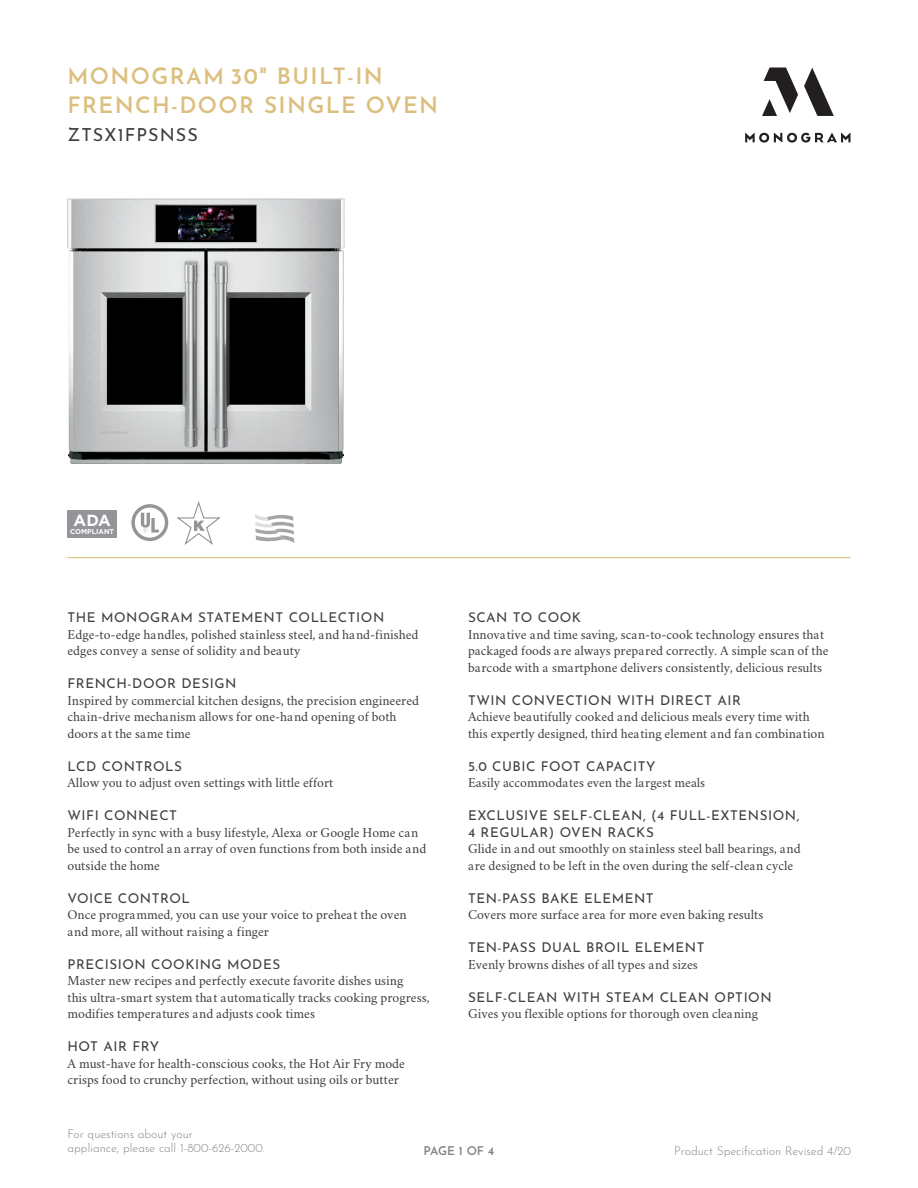
<style>
.page{position:relative;width:918px;height:1188px;background:#fff}
.page>*{position:absolute;margin:0;border:0;box-sizing:border-box;transform-origin:0 0}
.TITLE_HEADER{font:600 22.5px/28.5px "Josefin Sans";letter-spacing:.06em;color:#dcbf7e}
.TITLE_SUBHEAD{font:18px "Josefin Sans";letter-spacing:.06em;color:#3e3e3f}
.t1{font:700 16.2px "Gotham";color:#fff}
.F___B_COPY{font:13.5px/16.5px "Crimson";color:#3e3e3f}
.t2{font:300 12px/14.4px "Josefin Sans";color:#808285}
.t3{font:600 12px "Josefin Sans";letter-spacing:-.015em;color:#808285}
.t4{font:700 7.05px "Gotham";color:#fff}
.s1{font-family:"Josefin Sans"}
</style>
<div class="page">
<svg style="left:745px;top:68px;width:105px;height:75px"></svg>
<hr style="left:68px;top:557px;width:782px;height:1px;background:#dcbf7e">
<svg style="left:131px;top:504px;width:37px;height:37px"></svg>
<div style="left:68px;top:511px;width:49px;height:27px;background:#939598"></div>
<svg style="left:176px;top:501px;width:45px;height:44px"></svg>
<svg style="left:255px;top:514px;width:39px;height:29px"></svg>
<img style="left:68px;top:199px;width:277px;height:265px">
<p class="TITLE_HEADER" style="left:68px;top:59px;width:372px">MONOGRAM 30" BUILT-IN<br>FRENCH-DOOR SINGLE OVEN</p>
<p class="TITLE_SUBHEAD" style="left:68px;top:120px;width:132px">ZTSX1FPSNSS</p>
<p class="t1" style="left:73px;top:510px;width:39px">ADA</p>
<p class="t4" style="left:70px;top:527px;width:45px">COMPLIANT</p>
<p class="F___B_COPY" style="left:68px;top:609px;width:353px"><span class="s1">THE MONOGRAM STATEMENT COLLECTION<br></span>Edge-to-edge handles, polished stainless steel, and hand-finished edges convey a sense of solidity and beauty</p>
<p class="F___B_COPY" style="left:68px;top:675px;width:353px"><span class="s1">FRENCH-DOOR DESIGN<br></span>Inspired by commercial kitchen designs, the precision engineered chain-drive mechanism allows for one-hand opening of both doors at the same time</p>
<p class="F___B_COPY" style="left:68px;top:757px;width:267px"><span class="s1">LCD CONTROLS<br></span>Allow you to adjust oven settings with little effort</p>
<p class="F___B_COPY" style="left:68px;top:807px;width:360px"><span class="s1">WIFI CONNECT<br></span>Perfectly in sync with a busy lifestyle, Alexa or Google Home can be used to control an array of oven functions from both inside and outside the home</p>
<p class="F___B_COPY" style="left:68px;top:889px;width:341px"><span class="s1">VOICE CONTROL<br></span>Once programmed, you can use your voice to preheat the oven and more, all without raising a finger</p>
<p class="F___B_COPY" style="left:68px;top:955px;width:363px"><span class="s1">PRECISION COOKING MODES<br></span>Master new recipes and perfectly execute favorite dishes using<br>this ultra-smart system that automatically tracks cooking progress, modifies temperatures and adjusts cook times</p>
<p class="F___B_COPY" style="left:68px;top:1038px;width:339px"><span class="s1">HOT AIR FRY<br></span>A must-have for health-conscious cooks, the Hot Air Fry mode crisps food to crunchy perfection, without using oils or butter</p>
<p class="F___B_COPY" style="left:468px;top:609px;width:362px"><span class="s1">SCAN TO COOK<br></span>Innovative and time saving, scan-to-cook technology ensures that packaged foods are always prepared correctly. A simple scan of the barcode with a smartphone delivers consistently, delicious results</p>
<p class="F___B_COPY" style="left:468px;top:691px;width:358px"><span class="s1">TWIN CONVECTION WITH DIRECT AIR<br></span>Achieve beautifully cooked and delicious meals every time with this expertly designed, third heating element and fan combination</p>
<p class="F___B_COPY" style="left:468px;top:757px;width:239px"><span class="s1">5.0 CUBIC FOOT CAPACITY<br></span>Easily accommodates even the largest meals</p>
<p class="F___B_COPY" style="left:468px;top:807px;width:334px"><span class="s1">EXCLUSIVE SELF-CLEAN, (4 FULL-EXTENSION, 4 REGULAR) OVEN RACKS<br></span>Glide in and out smoothly on stainless steel ball bearings, and are designed to be left in the oven during the self-clean cycle</p>
<p class="F___B_COPY" style="left:468px;top:889px;width:297px"><span class="s1">TEN-PASS BAKE ELEMENT<br></span>Covers more surface area for more even baking results</p>
<p class="F___B_COPY" style="left:468px;top:939px;width:238px"><span class="s1">TEN-PASS DUAL BROIL ELEMENT<br></span>Evenly browns dishes of all types and sizes</p>
<p class="F___B_COPY" style="left:468px;top:988px;width:305px"><span class="s1">SELF-CLEAN WITH STEAM CLEAN OPTION<br></span>Gives you flexible options for thorough oven cleaning</p>
<p class="t2" style="left:68px;top:1125px;width:199px">For questions about your<br>appliance, please call 1-800-626-2000.</p>
<p class="t3" style="left:424px;top:1140px;width:72px">PAGE 1 OF 4</p>
<p class="t2" style="left:674px;top:1142px;width:178px">Product Specification Revised 4/20</p>
</div>
